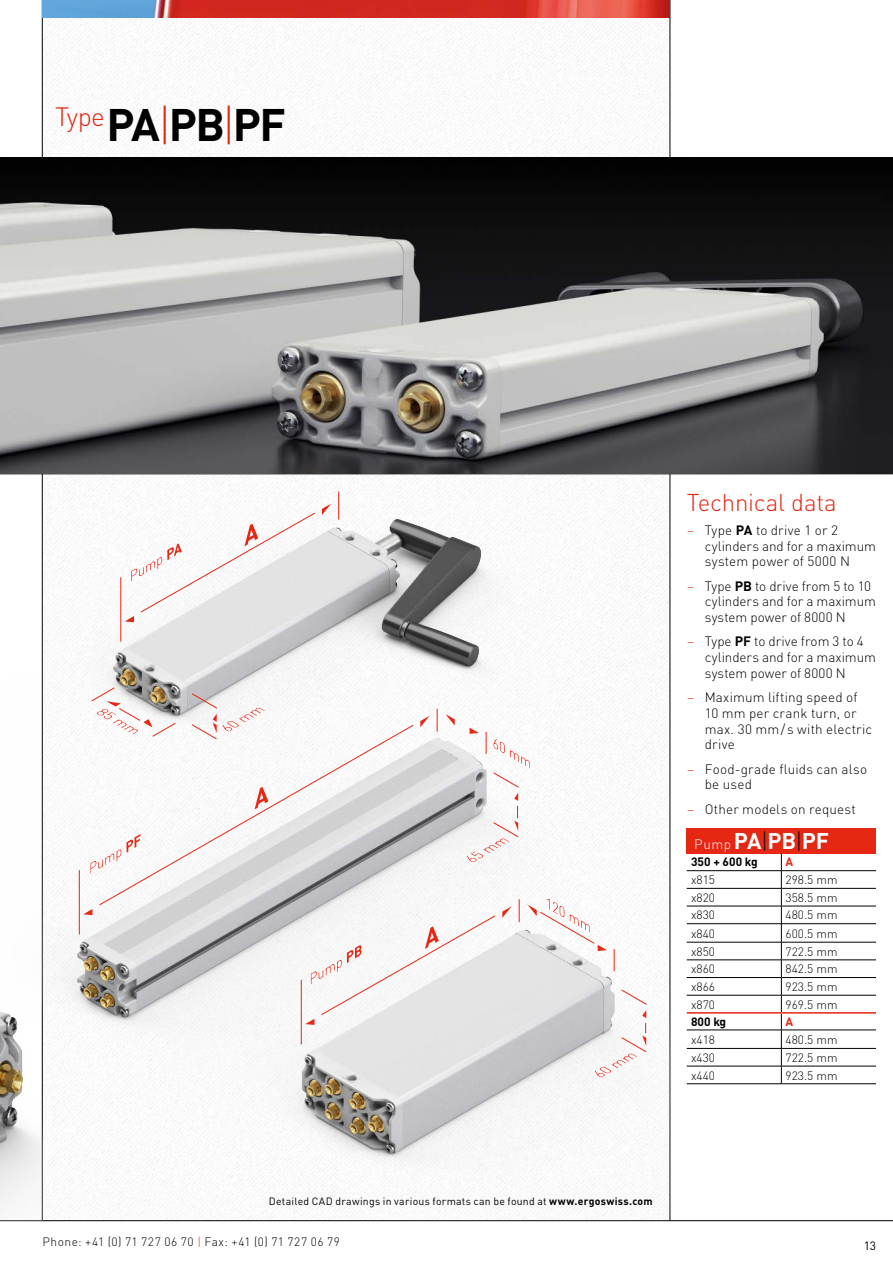
<style>
.page{position:relative;width:893px;height:1263px;background:#fff}
.page>*{position:absolute;margin:0;border:0;box-sizing:border-box;transform-origin:0 0}
.t1{font:700 45px "DIN Pro";color:#000}
.t2{font:300 24px "DIN Pro";letter-spacing:-.01em;color:#e52713}
.t3{font:700 22.5px "DIN Pro";color:#fff}
.t4{font:300 13.5px/15.8px "DIN Pro";letter-spacing:.005em;color:#000}
.t5{font:300 12px "DIN Pro";color:#000}
.t6{font:300 12px "DIN Pro";letter-spacing:.045em;color:#000}
.t7{font:700 12px "DIN Pro";color:#000}
.t8{font:12px "DIN Pro";color:#000}
.t9{font:700 12px "DIN Pro";color:#e52713}
.t10{font:10.5px "DIN Pro";letter-spacing:.025em;color:#000}
.s1{font-weight:300;color:#e52713}
.s2{color:#e52713}
.s3{font-weight:700}
.s4{font-weight:300;font-size:13.5px}
.s5{font-weight:300;color:#000}
</style>
<div class="page">
<img style="left:43px;top:475px;width:627px;height:745px">
<img style="left:43px;top:17px;width:627px;height:140px">
<hr style="left:42px;top:0;width:1px;height:1220px;background:#000">
<hr style="left:670px;top:0;width:1px;height:1221px;background:#000">
<hr style="left:0;top:1220px;width:893px;height:1px;background:#000">
<hr style="left:0;top:157px;width:893px;height:1px;background:#000">
<hr style="left:0;top:474px;width:893px;height:1px;background:#000">
<img style="left:43px;top:0;width:627px;height:17px">
<img style="left:0;top:158px;width:893px;height:316px">
<img style="left:116px;top:759px;width:555px;height:462px">
<img style="left:43px;top:474px;width:512px;height:315px">
<img style="left:41px;top:673px;width:512px;height:481px">
<img style="left:0;top:798px;width:43px;height:422px">
<svg style="left:595px;top:1054px;width:42px;height:23px"></svg>
<svg style="left:301px;top:899px;width:346px;height:153px"></svg>
<svg style="left:305px;top:935px;width:191px;height:90px"></svg>
<svg style="left:519px;top:739px;width:11px;height:29px"></svg>
<svg style="left:79px;top:708px;width:440px;height:227px"></svg>
<svg style="left:83px;top:909px;width:9px;height:6px"></svg>
<svg style="left:420px;top:716px;width:10px;height:11px"></svg>
<svg style="left:90px;top:834px;width:9px;height:40px"></svg>
<svg style="left:99px;top:725px;width:315px;height:180px"></svg>
<hr style="left:121px;top:578px;width:1px;height:63px;background:#e52713">
<svg style="left:338px;top:492px;width:1px;height:27px"></svg>
<svg style="left:322px;top:504px;width:9px;height:11px"></svg>
<svg style="left:192px;top:693px;width:73px;height:46px"></svg>
<svg style="left:125px;top:513px;width:190px;height:109px"></svg>
<svg style="left:91px;top:687px;width:85px;height:50px"></svg>
<div style="left:687px;top:828px;width:189px;height:26px;background:#e52713"></div>
<svg style="left:781px;top:854px;width:1px;height:229px"></svg>
<hr style="left:687px;top:888px;width:94px;height:1px;background:#000">
<hr style="left:781px;top:888px;width:95px;height:1px;background:#000">
<hr style="left:687px;top:906px;width:94px;height:1px;background:#000">
<hr style="left:781px;top:906px;width:95px;height:1px;background:#000">
<hr style="left:687px;top:923px;width:94px;height:1px;background:#000">
<hr style="left:781px;top:923px;width:95px;height:1px;background:#000">
<hr style="left:687px;top:942px;width:94px;height:1px;background:#000">
<hr style="left:781px;top:942px;width:95px;height:1px;background:#000">
<hr style="left:687px;top:959px;width:94px;height:1px;background:#000">
<hr style="left:781px;top:959px;width:95px;height:1px;background:#000">
<hr style="left:687px;top:977px;width:94px;height:1px;background:#000">
<hr style="left:781px;top:977px;width:95px;height:1px;background:#000">
<hr style="left:687px;top:995px;width:94px;height:1px;background:#000">
<hr style="left:781px;top:995px;width:95px;height:1px;background:#000">
<hr style="left:687px;top:1048px;width:94px;height:1px;background:#000">
<hr style="left:781px;top:1048px;width:95px;height:1px;background:#000">
<hr style="left:687px;top:1066px;width:94px;height:1px;background:#000">
<hr style="left:781px;top:1066px;width:95px;height:1px;background:#000">
<hr style="left:687px;top:1083px;width:94px;height:1px;background:#000">
<hr style="left:781px;top:1083px;width:95px;height:1px;background:#000">
<hr style="left:687px;top:870px;width:94px;height:1px;background:#000">
<hr style="left:781px;top:870px;width:95px;height:1px;background:#000">
<hr style="left:687px;top:1030px;width:94px;height:1px;background:#000">
<hr style="left:781px;top:1030px;width:95px;height:1px;background:#000">
<hr style="left:687px;top:1012px;width:94px;height:2px;background:#e52713">
<hr style="left:781px;top:1012px;width:95px;height:2px;background:#e52713">
<h1 class="t1" style="left:55px;top:87px;width:232px"><sup>Type</sup>PA<span class="s1">|</span>PB<span class="s1">|</span>PF</h1>
<h2 class="t2" style="left:687px;top:484px;width:151px">Technical data</h2>
<p class="t4" style="left:705px;top:521px;width:173px;text-indent:-18px"><span class="s2">–</span> Type <span class="s3">PA</span> to drive 1 or 2 cylinders and for a maximum system power of 5000 N</p>
<p class="t4" style="left:705px;top:577px;width:173px;text-indent:-18px"><span class="s2">–</span> Type <span class="s3">PB</span> to drive from 5 to 10 cylinders and for a maximum system power of 8000 N</p>
<p class="t4" style="left:705px;top:633px;width:173px;text-indent:-18px"><span class="s2">–</span> Type <span class="s3">PF</span> to drive from 3 to 4 cylinders and for a maximum system power of 8000 N</p>
<p class="t4" style="left:705px;top:688px;width:169px;text-indent:-18px"><span class="s2">–</span> Maximum lifting speed of<br>10 mm per crank turn, or max. 30 mm/s with electric drive</p>
<p class="t4" style="left:705px;top:760px;width:164px;text-indent:-18px"><span class="s2">–</span> Food-grade fluids can also be used</p>
<p class="t4" style="left:687px;top:800px;width:171px"><span class="s2">–</span> Other models on request</p>
<h3 class="t3" style="left:694px;top:822px;width:137px"><span class="s4">Pump</span> PA<span class="s5">|</span>PB<span class="s5">|</span>PF</h3>
<p class="t7" style="left:691px;top:852px;width:68px">350 + 600 kg</p>
<p class="t9" style="left:786px;top:852px;width:9px">A</p>
<p class="t5" style="left:691px;top:871px;width:26px">x815</p>
<p class="t5" style="left:786px;top:871px;width:53px">298.5 mm</p>
<p class="t5" style="left:691px;top:888px;width:26px">x820</p>
<p class="t5" style="left:786px;top:888px;width:53px">358.5 mm</p>
<p class="t5" style="left:691px;top:906px;width:26px">x830</p>
<p class="t5" style="left:786px;top:906px;width:53px">480.5 mm</p>
<p class="t5" style="left:691px;top:924px;width:26px">x840</p>
<p class="t5" style="left:786px;top:924px;width:53px">600.5 mm</p>
<p class="t5" style="left:691px;top:942px;width:26px">x850</p>
<p class="t5" style="left:786px;top:942px;width:53px">722.5 mm</p>
<p class="t5" style="left:691px;top:960px;width:26px">x860</p>
<p class="t5" style="left:786px;top:960px;width:53px">842.5 mm</p>
<p class="t5" style="left:691px;top:977px;width:26px">x866</p>
<p class="t5" style="left:786px;top:977px;width:53px">923.5 mm</p>
<p class="t5" style="left:691px;top:995px;width:26px">x870</p>
<p class="t5" style="left:786px;top:995px;width:53px">969.5 mm</p>
<p class="t7" style="left:691px;top:1011px;width:37px">800 kg</p>
<p class="t9" style="left:786px;top:1011px;width:9px">A</p>
<p class="t5" style="left:691px;top:1031px;width:26px">x418</p>
<p class="t5" style="left:786px;top:1031px;width:53px">480.5 mm</p>
<p class="t5" style="left:691px;top:1048px;width:26px">x430</p>
<p class="t5" style="left:786px;top:1048px;width:53px">722.5 mm</p>
<p class="t5" style="left:691px;top:1066px;width:26px">x440</p>
<p class="t5" style="left:786px;top:1066px;width:53px">923.5 mm</p>
<p class="t10" style="left:269px;top:1193px;width:385px">Detailed CAD drawings in various formats can be found at <span class="s3">www.ergoswiss.com</span></p>
<p class="t6" style="left:43px;top:1232px;width:299px">Phone: +41 (0) 71 727 06 70 <span class="s2">|</span> Fax: +41 (0) 71 727 06 79</p>
<p class="t8" style="left:864px;top:1237px;width:14px">13</p>
</div>
